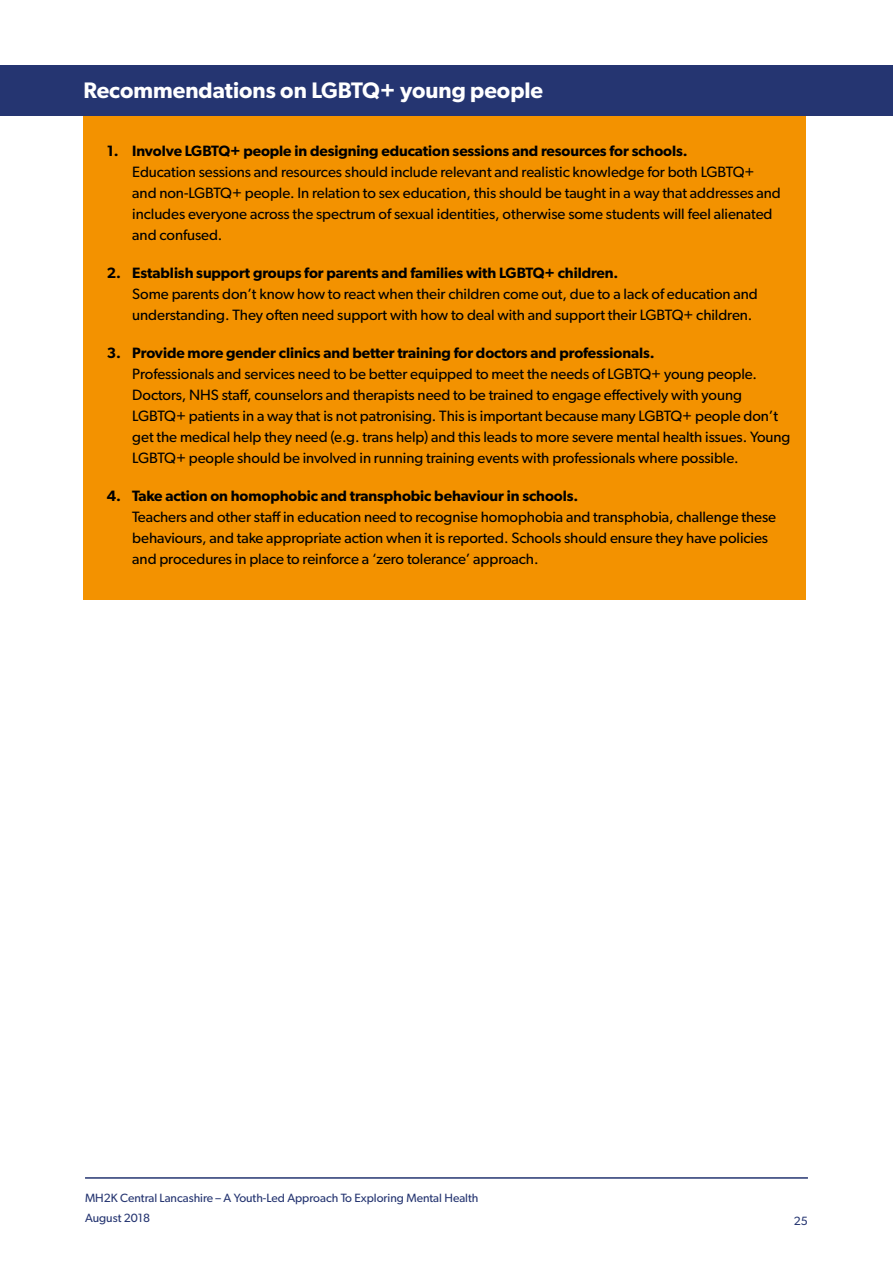
<style>
.page{position:relative;width:893px;height:1263px;background:#fff}
.page>*{position:absolute;margin:0;border:0;box-sizing:border-box;transform-origin:0 0}
.t1{font:600 22.5px "Gibson";color:#fff}
.t2{font:15px/21px "Gibson";letter-spacing:-.005em;color:#000}
.t3{font:600 15px "Gibson";letter-spacing:-.005em;color:#000}
.t4{font:12px/19.5px "Gibson";color:#253571}
</style>
<div class="page">
<hr style="left:85px;top:1177px;width:723px;height:2px;background:#253571">
<div style="left:83px;top:72px;width:723px;height:183px;background:#f39200"></div>
<div style="left:83px;top:194px;width:723px;height:141px;background:#f39200"></div>
<div style="left:83px;top:274px;width:723px;height:204px;background:#f39200"></div>
<div style="left:83px;top:417px;width:723px;height:183px;background:#f39200"></div>
<div style="left:0;top:65px;width:893px;height:50px;background:#253571"></div>
<h1 class="t1" style="left:83px;top:77px;width:461px">Recommendations on LGBTQ+ young people</h1>
<p class="t3" style="left:107px;top:141px;width:582px">1. Involve LGBTQ+ people in designing education sessions and resources for schools.</p>
<p class="t2" style="left:132px;top:161px;width:650px">Education sessions and resources should include relevant and realistic knowledge for both LGBTQ+ and non-LGBTQ+ people. In relation to sex education, this should be taught in a way that addresses and includes everyone across the spectrum of sexual identities, otherwise some students will feel alienated and confused.</p>
<p class="t3" style="left:107px;top:263px;width:513px">2. Establish support groups for parents and families with LGBTQ+ children.</p>
<p class="t2" style="left:132px;top:283px;width:627px">Some parents don’t know how to react when their children come out, due to a lack of education and understanding. They often need support with how to deal with and support their LGBTQ+ children.</p>
<p class="t3" style="left:107px;top:343px;width:549px">3. Provide more gender clinics and better training for doctors and professionals.</p>
<p class="t2" style="left:132px;top:363px;width:660px">Professionals and services need to be better equipped to meet the needs of LGBTQ+ young people.<br>Doctors, NHS staff, counselors and therapists need to be trained to engage effectively with young LGBTQ+ patients in a way that is not patronising. This is important because many LGBTQ+ people don’t get the medical help they need (e.g. trans help) and this leads to more severe mental health issues. Young LGBTQ+ people should be involved in running training events with professionals where possible.</p>
<p class="t3" style="left:107px;top:486px;width:473px">4. Take action on homophobic and transphobic behaviour in schools.</p>
<p class="t2" style="left:132px;top:506px;width:645px">Teachers and other staff in education need to recognise homophobia and transphobia, challenge these behaviours, and take appropriate action when it is reported. Schools should ensure they have policies and procedures in place to reinforce a ‘zero tolerance’ approach.</p>
<p class="t4" style="left:85px;top:1188px;width:395px">MH2K Central Lancashire – A Youth-Led Approach To Exploring Mental Health<br>August 2018</p>
<p class="t4" style="left:794px;top:1211px;width:16px">25</p>
</div>
